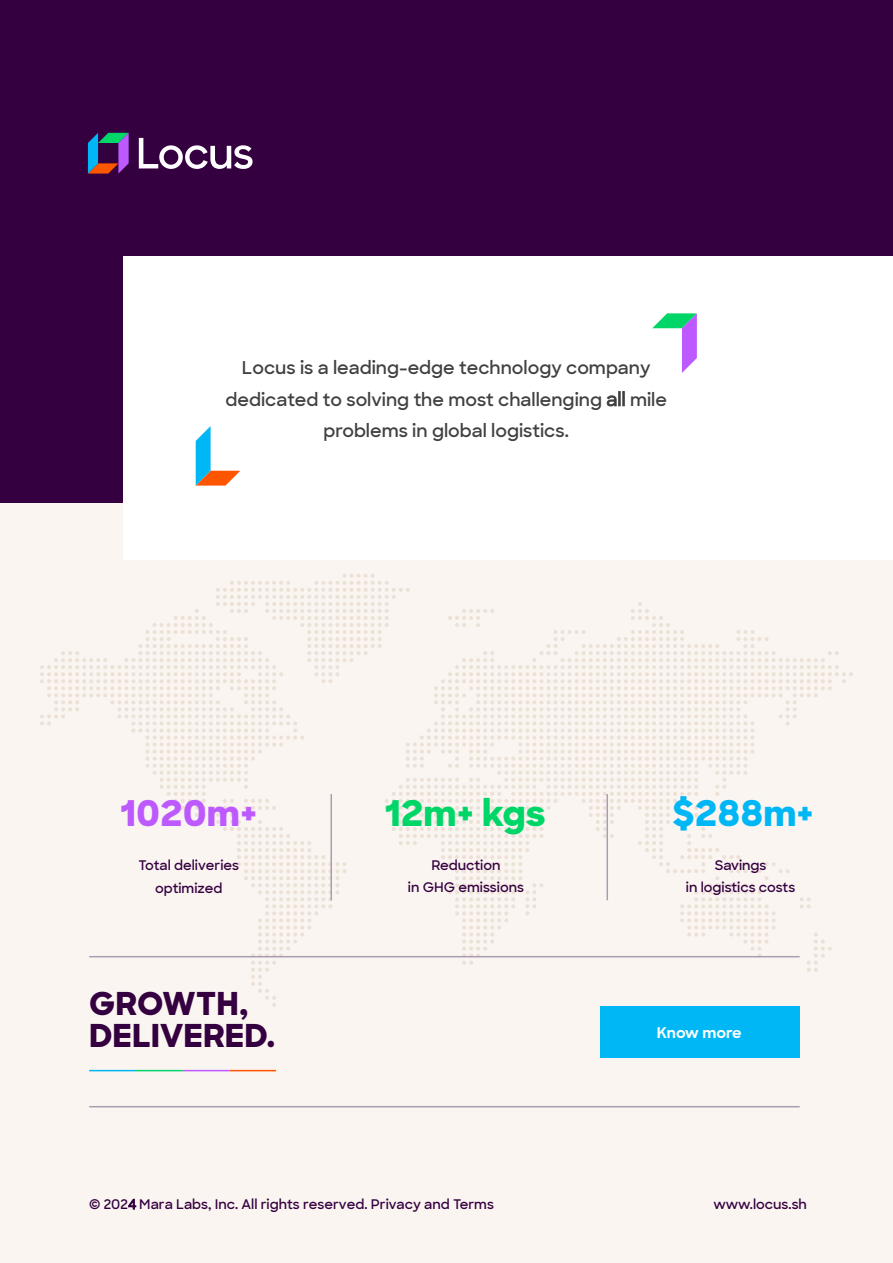
<style>
.page{position:relative;width:893px;height:1263px;background:#fbf5f1}
.page>*{position:absolute;margin:0;border:0;box-sizing:border-box;transform-origin:0 0}
.t1{font:800 36px "Sharp Sans";color:#00d668}
.t2{font:800 36px "Sharp Sans";color:#bd5aff}
.t3{font:800 36px "Sharp Sans";color:#00b7f6}
.t4{font:800 32.1px/32.1px "Sharp Sans";color:#340040}
.t5{font:600 18px/31.5px "Sharp Sans";color:#404041;text-align:center}
.t6{font:700 15px "Sharp Sans";letter-spacing:-.005em;color:#fff}
.t7{font:600 13.5px/22.5px "Sharp Sans";color:#340040;text-align:center}
.s1{font-weight:500}
</style>
<div class="page">
<svg style="left:40px;top:574px;width:813px;height:433px"></svg>
<div style="left:0;top:0;width:893px;height:503px;background:#340040"></div>
<div style="left:124px;top:256px;width:768px;height:303px;background:#fff"></div>
<hr style="left:330px;top:794px;width:2px;height:106px;background:#aa9db1">
<hr style="left:606px;top:794px;width:2px;height:106px;background:#aa9db1">
<div style="left:600px;top:1006px;width:200px;height:52px;background:#00b7f6"></div>
<hr style="left:89px;top:956px;width:711px;height:1px;background:#aa9db1">
<hr style="left:89px;top:1106px;width:711px;height:1px;background:#aa9db1">
<svg style="left:88px;top:133px;width:41px;height:41px"></svg>
<svg style="left:139px;top:138px;width:114px;height:31px"></svg>
<svg style="left:652px;top:313px;width:45px;height:60px"></svg>
<svg style="left:196px;top:426px;width:44px;height:60px"></svg>
<hr style="left:183px;top:1070px;width:46px;height:1px;background:#bd5aff">
<hr style="left:229px;top:1070px;width:47px;height:1px;background:#f50">
<hr style="left:89px;top:1070px;width:47px;height:1px;background:#00b7f6">
<hr style="left:136px;top:1070px;width:47px;height:1px;background:#00d668">
<h3 class="t5" style="left:226px;top:351px;width:443px">Locus is a leading-edge technology company dedicated to solving the most challenging <span class="s1">all</span> mile problems in global logistics.</h3>
<h1 class="t2" style="left:120px;top:786px;width:139px">1020m+</h1>
<p class="t7" style="left:138px;top:853px;width:102px">Total deliveries optimized</p>
<h2 class="t4" style="left:89px;top:986px;width:188px">GROWTH,<br>DELIVERED.</h2>
<h1 class="t1" style="left:385px;top:786px;width:162px">12m+ kgs</h1>
<p class="t7" style="left:408px;top:853px;width:118px">Reduction<br>in GHG emissions</p>
<p class="t7" style="left:89px;top:1192px;width:406px">© 202<span class="s1">4</span> Mara Labs, Inc. All rights reserved. Privacy and Terms</p>
<h1 class="t3" style="left:672px;top:786px;width:143px">$288m+</h1>
<p class="t7" style="left:686px;top:853px;width:111px">Savings<br>in logistics costs</p>
<p class="t6" style="left:657px;top:1021px;width:86px">Know more</p>
<p class="t7" style="left:713px;top:1192px;width:95px">www.locus.sh</p>
</div>
